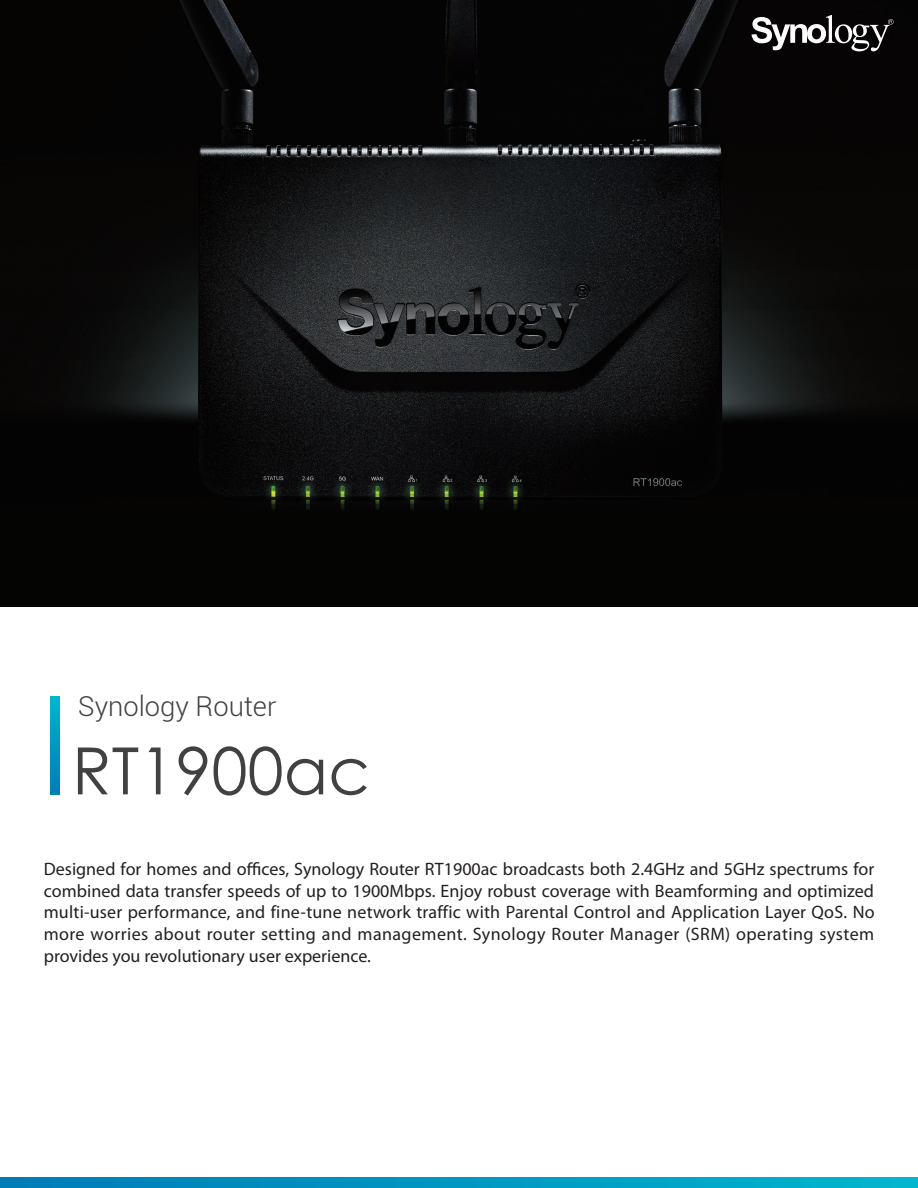
<style>
.page{position:relative;width:918px;height:1188px;background:#fff}
.page>*{position:absolute;margin:0;border:0;box-sizing:border-box;transform-origin:0 0}
.t1{font:65.1px "Century Gothic";color:#414142}
.t2{font:300 27.45px "Roboto";color:#414142}
.t3{font:18px/21.6px "Myriad Pro";color:#231f20;text-align:justify}
</style>
<div class="page">
<img style="left:0;top:0;width:918px;height:514px">
<svg style="left:51px;top:696px;width:8px;height:99px"></svg>
<svg style="left:752px;top:15px;width:142px;height:36px"></svg>
<div style="left:0;top:514px;width:918px;height:93px;background:#040503"></div>
<svg style="left:0;top:1177px;width:918px;height:11px;background:#0098c1"></svg>
<h2 class="t2" style="left:78px;top:687px;width:200px">Synology Router</h2>
<h1 class="t1" style="left:72px;top:725px;width:300px">RT1900ac</h1>
<p class="t3" style="left:44px;top:858px;width:832px">Designed for homes and offices, Synology Router RT1900ac broadcasts both 2.4GHz and 5GHz spectrums for combined data transfer speeds of up to 1900Mbps. Enjoy robust coverage with Beamforming and optimized multi-user performance, and fine-tune network traffic with Parental Control and Application Layer QoS. No more worries about router setting and management. Synology Router Manager (SRM) operating system provides you revolutionary user experience.</p>
</div>
